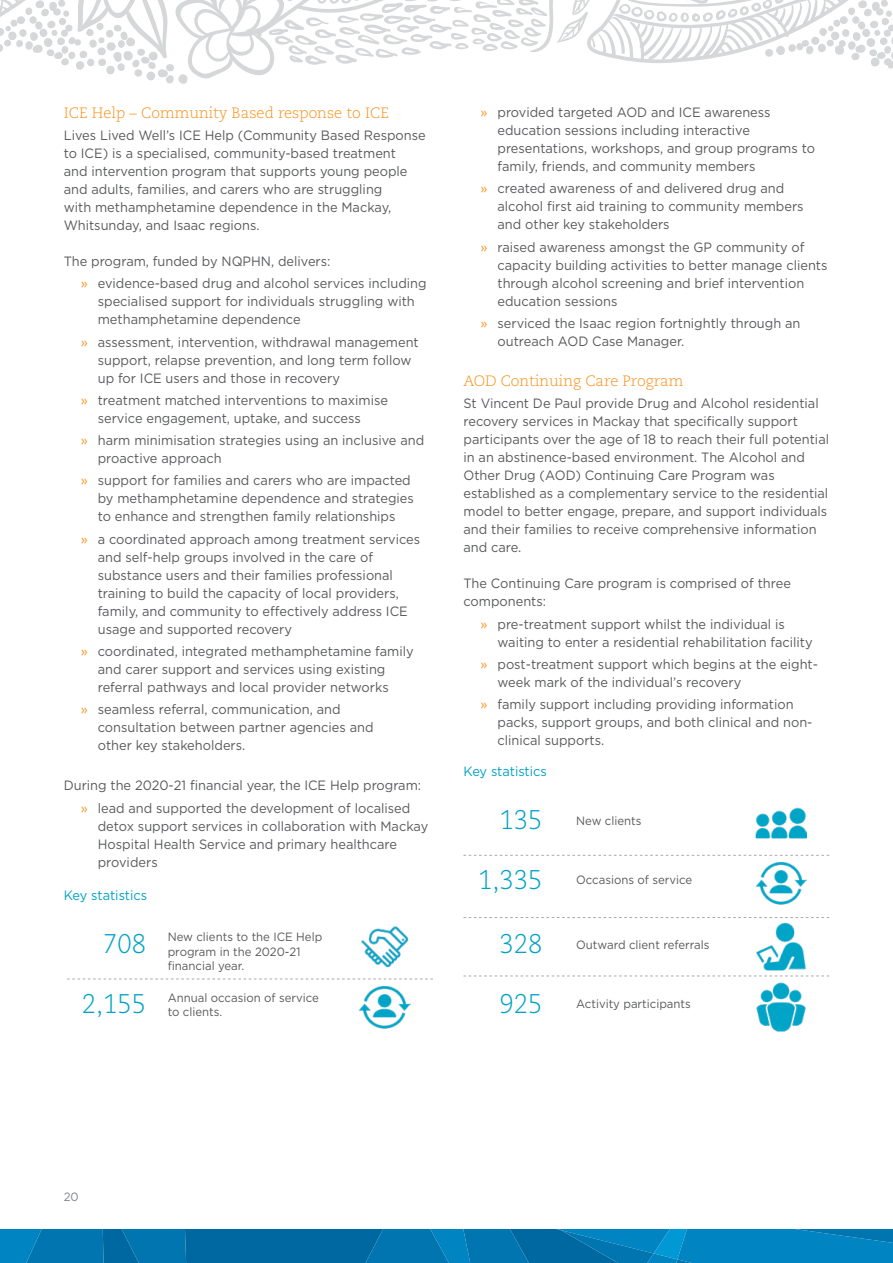
<style>
.page{position:relative;width:893px;height:1263px;background:#fff}
.page>*{position:absolute;margin:0;border:0;box-sizing:border-box;transform-origin:0 0}
.t1{font:300 27px "Caecilia LT Std";color:#00a2c5;scale:.95 1}
.t2{font:300 15px "Caecilia LT Std";color:#f7921e}
.t3{font:13.5px/18px "Gotham";color:#58595b;scale:.95 1}
.t4{font:13.5px "Gotham";color:#00a2c5;scale:.95 1}
.t5{font:12px/14.4px "Gotham";color:#58595b;scale:.95 1}
.t6{font:12px "Gotham";color:#808285;scale:.95 1}
.s1{color:#f7921e}
</style>
<div class="page">
<svg style="left:0;top:1229px;width:893px;height:34px;background:#0077b2"></svg>
<svg style="left:0;top:0;width:893px;height:84px"></svg>
<svg style="left:67px;top:979px;width:366px;height:1px"></svg>
<img style="left:361px;top:926px;width:48px;height:42px">
<img style="left:359px;top:986px;width:51px;height:43px">
<svg style="left:463px;top:855px;width:366px;height:1px"></svg>
<img style="left:755px;top:807px;width:51px;height:32px">
<img style="left:755px;top:862px;width:51px;height:43px">
<svg style="left:463px;top:976px;width:366px;height:1px"></svg>
<img style="left:756px;top:923px;width:50px;height:48px">
<img style="left:756px;top:982px;width:50px;height:50px">
<svg style="left:463px;top:917px;width:366px;height:1px"></svg>
<p class="t2" style="left:64px;top:104px;width:327px">ICE Help – Community Based response to ICE</p>
<p class="t3" style="left:64px;top:126px;width:383px">Lives Lived Well’s ICE Help (Community Based Response to ICE) is a specialised, community-based treatment<br>and intervention program that supports young people and adults, families, and carers who are struggling<br>with methamphetamine dependence in the Mackay, Whitsunday, and Isaac regions.</p>
<p class="t3" style="left:81px;top:250px;width:366px;line-height:22.2px;text-indent:-17px">The program, funded by NQPHN, delivers:<br><span class="s1">»</span> evidence-based drug and alcohol services including</p>
<p class="t3" style="left:98px;top:292px;width:335px">specialised support for individuals struggling with methamphetamine dependence</p>
<p class="t3" style="left:98px;top:332px;width:339px;text-indent:-17px"><span class="s1">»</span> assessment, intervention, withdrawal management support, relapse prevention, and long term follow up for ICE users and those in recovery</p>
<p class="t3" style="left:98px;top:391px;width:307px;text-indent:-17px"><span class="s1">»</span> treatment matched interventions to maximise service engagement, uptake, and success</p>
<p class="t3" style="left:98px;top:431px;width:345px;text-indent:-17px"><span class="s1">»</span> harm minimisation strategies using an inclusive and proactive approach</p>
<p class="t3" style="left:98px;top:471px;width:334px;text-indent:-17px"><span class="s1">»</span> support for families and carers who are impacted by methamphetamine dependence and strategies to enhance and strengthen family relationships</p>
<p class="t3" style="left:98px;top:529px;width:341px;text-indent:-17px"><span class="s1">»</span> a coordinated approach among treatment services and self-help groups involved in the care of substance users and their families professional training to build the capacity of local providers, family, and community to effectively address ICE usage and supported recovery</p>
<p class="t3" style="left:98px;top:642px;width:334px;text-indent:-17px"><span class="s1">»</span> coordinated, integrated methamphetamine family and carer support and services using existing referral pathways and local provider networks</p>
<p class="t3" style="left:98px;top:700px;width:292px;text-indent:-17px"><span class="s1">»</span> seamless referral, communication, and consultation between partner agencies and other key stakeholders.</p>
<p class="t3" style="left:64px;top:774px;width:378px;line-height:22.2px;text-align:center">During the 2020-21 financial year, the ICE Help program: <span class="s1">»</span> lead and supported the development of localised</p>
<p class="t3" style="left:98px;top:817px;width:349px">detox support services in collaboration with Mackay<br>Hospital Health Service and primary healthcare providers</p>
<p class="t4" style="left:64px;top:886px;width:89px">Key statistics</p>
<h1 class="t1" style="left:103px;top:928px;width:47px">708</h1>
<p class="t5" style="left:168px;top:930px;width:164px">New clients to the ICE Help program in the 2020-21 financial year.</p>
<h1 class="t1" style="left:82px;top:988px;width:69px">2,155</h1>
<p class="t5" style="left:168px;top:990px;width:161px">Annual occasion of service to clients.</p>
<p class="t3" style="left:497px;top:103px;width:336px;text-indent:-17px"><span class="s1">»</span> provided targeted AOD and ICE awareness education sessions including interactive presentations, workshops, and group programs to family, friends, and community members</p>
<p class="t3" style="left:497px;top:179px;width:324px;text-indent:-17px"><span class="s1">»</span> created awareness of and delivered drug and alcohol first aid training to community members and other key stakeholders</p>
<p class="t3" style="left:497px;top:238px;width:349px;text-indent:-17px"><span class="s1">»</span> raised awareness amongst the GP community of capacity building activities to better manage clients through alcohol screening and brief intervention education sessions</p>
<p class="t3" style="left:497px;top:314px;width:320px;text-indent:-17px"><span class="s1">»</span> serviced the Isaac region fortnightly through an outreach AOD Case Manager.</p>
<p class="t2" style="left:463px;top:372px;width:221px">AOD Continuing Care Program</p>
<p class="t3" style="left:463px;top:394px;width:386px">St Vincent De Paul provide Drug and Alcohol residential recovery services in Mackay that specifically support participants over the age of 18 to reach their full potential in an abstinence-based environment. The Alcohol and Other Drug (AOD) Continuing Care Program was established as a complementary service to the residential model to better engage, prepare, and support individuals and their families to receive comprehensive information and care.</p>
<p class="t3" style="left:463px;top:574px;width:346px">The Continuing Care program is comprised of three components:</p>
<p class="t3" style="left:497px;top:615px;width:333px;text-indent:-17px"><span class="s1">»</span> pre-treatment support whilst the individual is waiting to enter a residential rehabilitation facility</p>
<p class="t3" style="left:497px;top:655px;width:339px;text-indent:-17px"><span class="s1">»</span> post-treatment support which begins at the eight&shy;week mark of the individual’s recovery</p>
<p class="t3" style="left:497px;top:695px;width:333px;text-indent:-17px"><span class="s1">»</span> family support including providing information packs, support groups, and both clinical and non&shy;clinical supports.</p>
<p class="t4" style="left:463px;top:763px;width:89px">Key statistics</p>
<h1 class="t1" style="left:499px;top:804px;width:47px">135</h1>
<p class="t5" style="left:576px;top:813px;width:70px">New clients</p>
<h1 class="t1" style="left:478px;top:864px;width:69px">1,335</h1>
<p class="t5" style="left:576px;top:872px;width:124px">Occasions of service</p>
<h1 class="t1" style="left:499px;top:928px;width:47px">328</h1>
<p class="t5" style="left:576px;top:937px;width:142px">Outward client referrals</p>
<h1 class="t1" style="left:499px;top:988px;width:47px">925</h1>
<p class="t5" style="left:576px;top:996px;width:122px">Activity participants</p>
<p class="t6" style="left:64px;top:1188px;width:17px">20</p>
</div>
